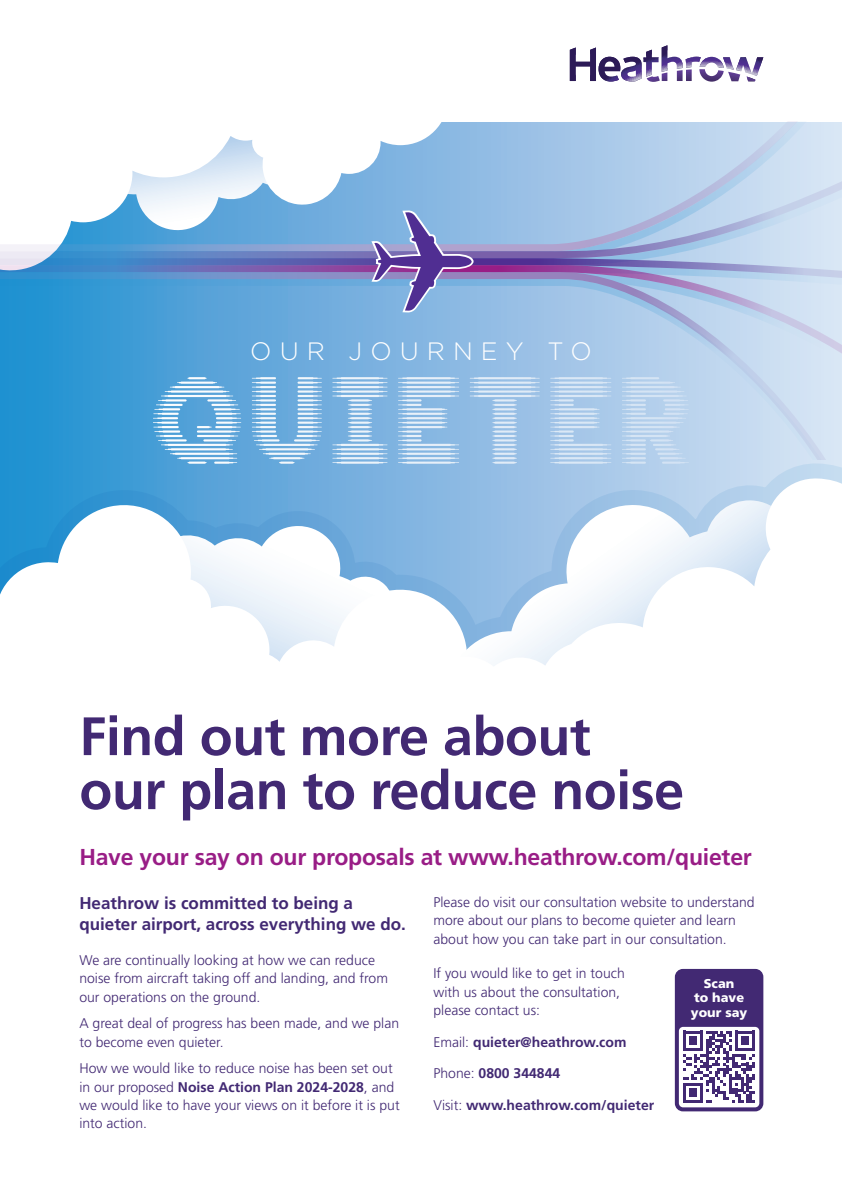
<style>
.page{position:relative;width:842px;height:1191px;background:#fff}
.page>*{position:absolute;margin:0;border:0;box-sizing:border-box;transform-origin:0 0}
.t1{font:700 54px/54px "Frutiger LT Std";letter-spacing:-.01em;color:#422973}
.t2{font:300 25.1px "Gotham";letter-spacing:.32em;color:#fff}
.t3{font:700 23px "Frutiger LT Std";letter-spacing:-.01em;color:#991d86}
.t4{font:700 17px/21.3px "Frutiger LT Std";color:#422973}
.t5{font:300 14px/18.4px "Frutiger LT Std";color:#422973}
.t6{font:700 14px "Frutiger LT Std";color:#422973}
.t7{font:900 12.8px/14.2px "Frutiger LT Std";color:#fff;text-align:center}
.s1{font-weight:700}
.s2{font-weight:300}
</style>
<div class="page">
<svg style="left:0;top:462px;width:842px;height:38px"></svg>
<svg style="left:0;top:499px;width:468px;height:163px"></svg>
<svg style="left:445px;top:500px;width:45px;height:136px"></svg>
<svg style="left:490px;top:477px;width:352px;height:159px"></svg>
<svg style="left:416px;top:636px;width:164px;height:30px"></svg>
<svg style="left:0;top:122px;width:842px;height:136px"></svg>
<svg style="left:0;top:258px;width:842px;height:7px"></svg>
<svg style="left:0;top:265px;width:842px;height:194px"></svg>
<svg style="left:275px;top:210px;width:356px;height:104px"></svg>
<svg style="left:570px;top:45px;width:193px;height:37px"></svg>
<svg style="left:187px;top:377px;width:472px;height:2px"></svg>
<div style="left:675px;top:969px;width:88px;height:142px;background:#422973;border-radius:8px"></div>
<div style="left:679px;top:1026px;width:80px;height:81px;background:#fff;border-radius:4px"></div>
<svg style="left:683px;top:1030px;width:72px;height:73px"></svg>
<p class="t2" style="left:250px;top:335px;width:343px">OUR JOURNEY TO</p>
<p class="t1" style="left:79px;top:709px;width:606px">Find out more about our plan to reduce noise</p>
<p class="t3" style="left:79px;top:843px;width:674px">Have your say on our proposals at www.heathrow.com/quieter</p>
<p class="t4" style="left:79px;top:892px;width:328px">Heathrow is committed to being a quieter airport, across everything we do.</p>
<p class="t5" style="left:79px;top:950px;width:310px">We are continually looking at how we can reduce noise from aircraft taking off and landing, and from our operations on the ground.</p>
<p class="t5" style="left:79px;top:1014px;width:321px">A great deal of progress has been made, and we plan to become even quieter.</p>
<p class="t5" style="left:79px;top:1059px;width:322px">How we would like to reduce noise has been set out in our proposed <span class="s1">Noise Action Plan 2024-2028</span>, and we would like to have your views on it before it is put into action.</p>
<p class="t5" style="left:433px;top:892px;width:323px">Please do visit our consultation website to understand more about our plans to become quieter and learn about how you can take part in our consultation.</p>
<p class="t5" style="left:433px;top:964px;width:193px">If you would like to get in touch with us about the consultation, please contact us:</p>
<p class="t6" style="left:433px;top:1033px;width:194px"><span class="s2">Email:</span> quieter@heathrow.com</p>
<p class="t6" style="left:433px;top:1065px;width:128px"><span class="s2">Phone:</span> 0800 344844</p>
<p class="t6" style="left:433px;top:1097px;width:222px"><span class="s2">Visit:</span> www.heathrow.com/quieter</p>
<p class="t7" style="left:691px;top:976px;width:58px">Scan<br>to have your say</p>
</div>
